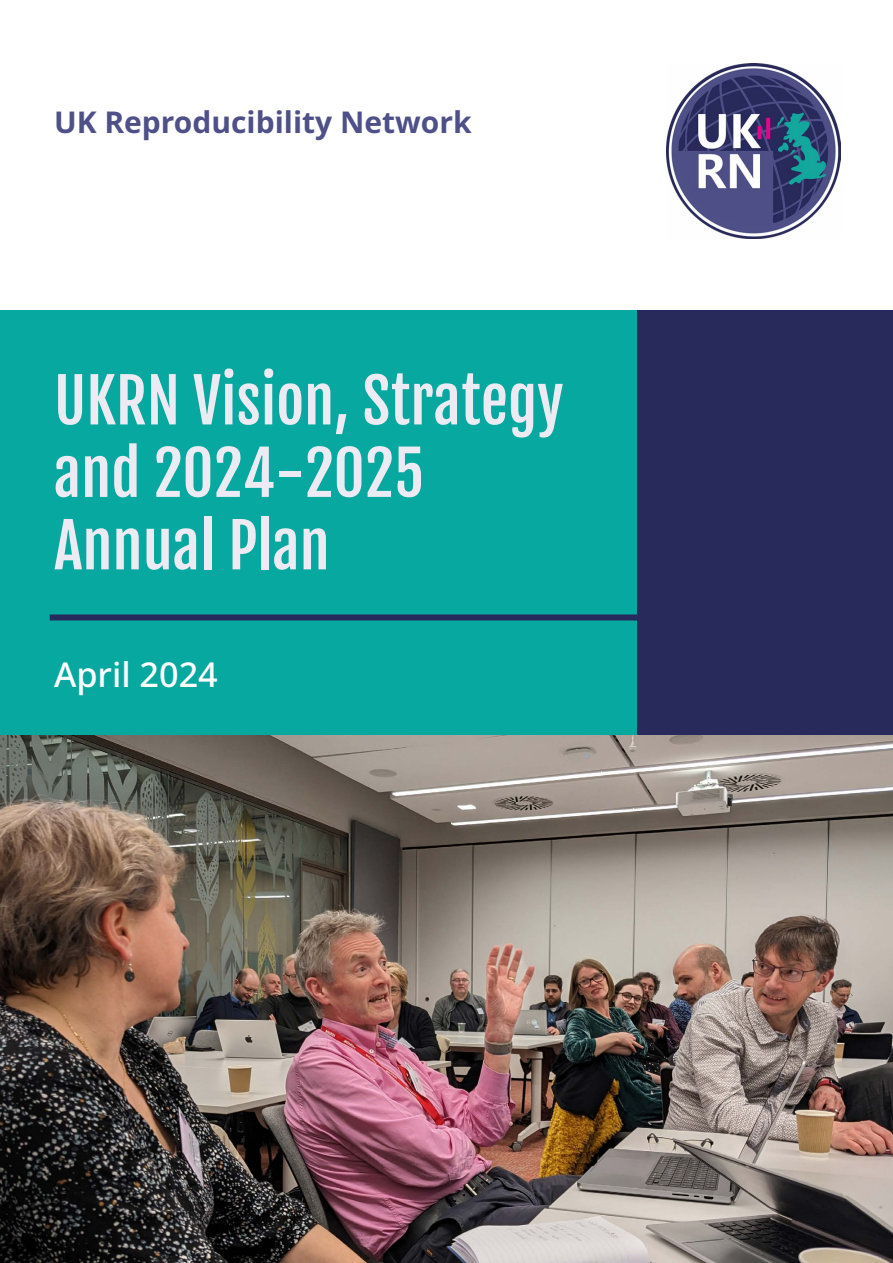
<style>
.page{position:relative;width:893px;height:1263px;background:#fff}
.page>*{position:absolute;margin:0;border:0;box-sizing:border-box;transform-origin:0 0}
.t1{font:60.3px/72.4px "Fjalla One";color:#ecebf3}
.t2{font:500 34.2px "Noto Sans";color:#fff}
.t3{font:700 30px "Noto Sans";color:#4e5087}
</style>
<div class="page">
<img style="left:666px;top:63px;width:175px;height:175px">
<div style="left:0;top:310px;width:893px;height:953px;background:#06a89f"></div>
<div style="left:638px;top:310px;width:255px;height:953px;background:#282a5c"></div>
<img style="left:0;top:735px;width:893px;height:528px">
<div style="left:50px;top:614px;width:751px;height:6px;background:#282a5c"></div>
<p class="t3" style="left:54px;top:101px;width:419px">UK Reproducibility Network</p>
<p class="t1" style="left:54px;top:365px;width:511px">UKRN Vision, Strategy and 2024-2025<br>Annual Plan</p>
<p class="t2" style="left:54px;top:651px;width:165px">April 2024</p>
</div>
